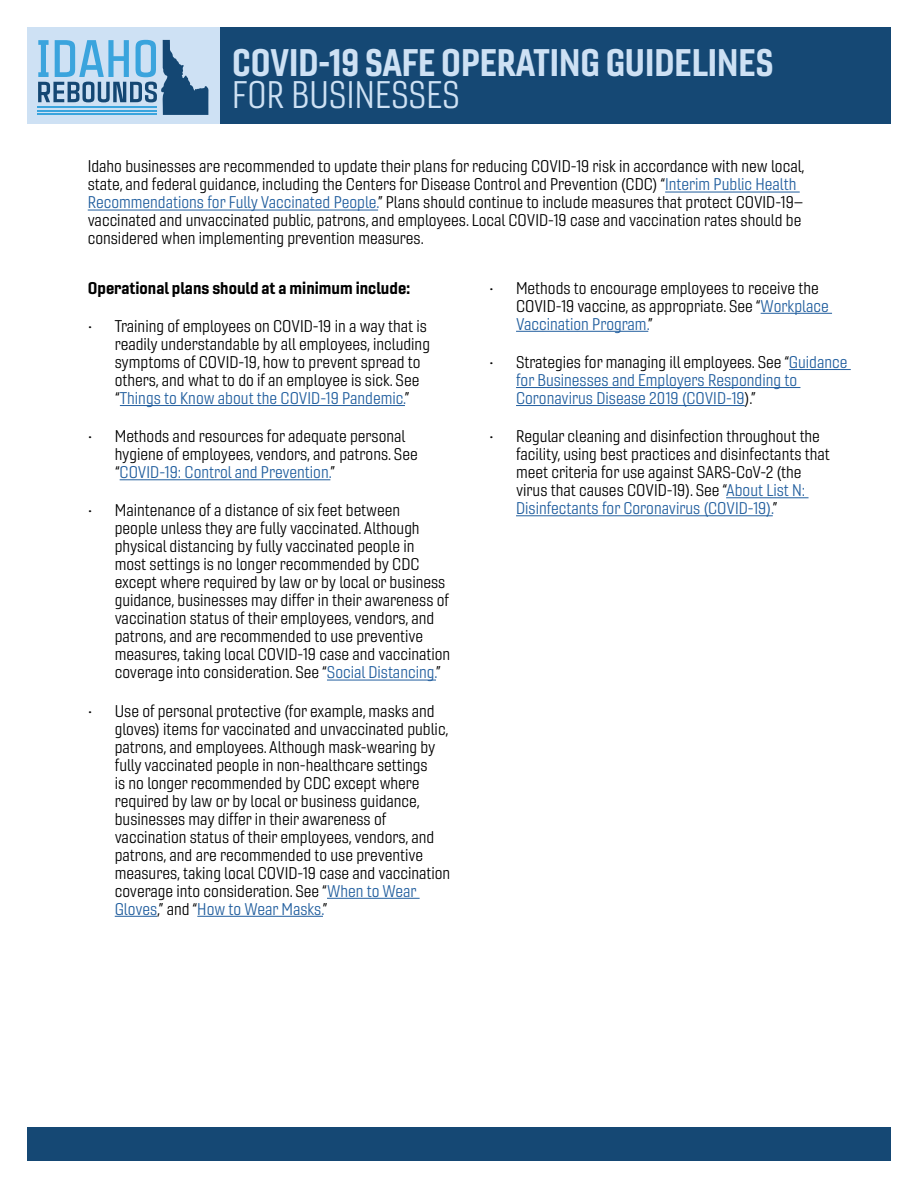
<style>
.page{position:relative;width:918px;height:1188px;background:#fff}
.page>*{position:absolute;margin:0;border:0;box-sizing:border-box;transform-origin:0 0}
.t1{font:37.35px "Gineso Con Bol";color:#cee1f4}
.t2{font:37.35px "Gineso Con Boo";letter-spacing:.01em;color:#cee1f4}
.t3{font:16.5px/18px "Gineso Nor Boo";color:#000}
.t4{font:16.5px/18px "Gineso Nor Boo";color:#215e9e}
.t5{font:16.5px "Gineso Nor Bol";color:#000}
.s1{color:#215e9e}
.s2{color:#000}
</style>
<div class="page">
<div style="left:219px;top:27px;width:672px;height:96px;background:#154874"></div>
<div style="left:27px;top:27px;width:192px;height:96px;background:#cee1f4"></div>
<svg style="left:38px;top:40px;width:171px;height:75px"></svg>
<div style="left:27px;top:1128px;width:864px;height:33px;background:#154874"></div>
<hr style="left:665px;top:192px;width:135px;height:1px;background:#215e9e">
<hr style="left:88px;top:210px;width:290px;height:1px;background:#215e9e">
<hr style="left:120px;top:405px;width:285px;height:1px;background:#215e9e">
<hr style="left:120px;top:479px;width:210px;height:1px;background:#215e9e">
<hr style="left:327px;top:680px;width:109px;height:1px;background:#215e9e">
<hr style="left:327px;top:898px;width:93px;height:1px;background:#215e9e">
<hr style="left:115px;top:916px;width:42px;height:1px;background:#215e9e">
<hr style="left:197px;top:916px;width:126px;height:1px;background:#215e9e">
<hr style="left:761px;top:313px;width:71px;height:1px;background:#215e9e">
<hr style="left:516px;top:331px;width:132px;height:1px;background:#215e9e">
<hr style="left:789px;top:369px;width:62px;height:1px;background:#215e9e">
<hr style="left:516px;top:387px;width:284px;height:1px;background:#215e9e">
<hr style="left:516px;top:405px;width:229px;height:1px;background:#215e9e">
<hr style="left:726px;top:497px;width:83px;height:1px;background:#215e9e">
<hr style="left:516px;top:515px;width:257px;height:1px;background:#215e9e">
<h1 class="t1" style="left:232px;top:38px;width:543px">COVID-19 SAFE OPERATING GUIDELINES</h1>
<h1 class="t2" style="left:232px;top:72px;width:229px">FOR BUSINESSES</h1>
<p class="t3" style="left:88px;top:158px;width:719px">Idaho businesses are recommended to update their plans for reducing COVID-19 risk in accordance with new local, state, and federal guidance, including the Centers for Disease Control and Prevention (CDC) “<span class="s1">Interim Public Health Recommendations for Fully Vaccinated People.</span>” Plans should continue to include measures that protect COVID-19– vaccinated and unvaccinated public, patrons, and employees. Local COVID-19 case and vaccination rates should be considered when implementing prevention measures.</p>
<p class="t5" style="left:88px;top:277px;width:324px">Operational plans should at a minimum include:</p>
<p class="t3" style="left:115px;top:317px;width:317px;text-indent:-27px">• Training of employees on COVID-19 in a way that is readily understandable by all employees, including symptoms of COVID-19, how to prevent spread to others, and what to do if an employee is sick. See “<span class="s1">Things to Know about the COVID-19 Pandemic.</span>”</p>
<p class="t3" style="left:115px;top:427px;width:304px;text-indent:-27px">• Methods and resources for adequate personal hygiene of employees, vendors, and patrons. See “<span class="s1">COVID-19: Control and Prevention.</span>”</p>
<p class="t3" style="left:115px;top:502px;width:337px;text-indent:-27px">• Maintenance of a distance of six feet between<br>people unless they are fully vaccinated. Although physical distancing by fully vaccinated people in<br>most settings is no longer recommended by CDC except where required by law or by local or business guidance, businesses may differ in their awareness of vaccination status of their employees, vendors, and patrons, and are recommended to use preventive measures, taking local COVID-19 case and vaccination coverage into consideration. See “<span class="s1">Social Distancing.</span>”</p>
<p class="t3" style="left:115px;top:702px;width:337px;text-indent:-27px">• Use of personal protective (for example, masks and gloves) items for vaccinated and unvaccinated public, patrons, and employees. Although mask-wearing by fully vaccinated people in non-healthcare settings<br>is no longer recommended by CDC except where required by law or by local or business guidance, businesses may differ in their awareness of vaccination status of their employees, vendors, and patrons, and are recommended to use preventive measures, taking local COVID-19 case and vaccination coverage into consideration. See “<span class="s1">When to Wear Gloves</span>,” and “<span class="s1">How to Wear Masks.</span>”</p>
<p class="t3" style="left:516px;top:279px;width:314px;text-indent:-27px">• Methods to encourage employees to receive the<br>COVID-19 vaccine, as appropriate. See “<span class="s1">Workplace<br>Vaccination Program.</span>”</p>
<p class="t4" style="left:516px;top:353px;width:333px;text-indent:-27px"><span class="s2">• Strategies for managing ill employees. See “</span>Guidance for Businesses and Employers Responding to<br>Coronavirus Disease 2019 (COVID-19<span class="s2">).”</span></p>
<p class="t3" style="left:516px;top:427px;width:315px;text-indent:-27px">• Regular cleaning and disinfection throughout the facility, using best practices and disinfectants that meet criteria for use against SARS-CoV-2 (the virus that causes COVID-19). See “<span class="s1">About List N:<br>Disinfectants for Coronavirus (COVID-19).</span>”</p>
</div>
